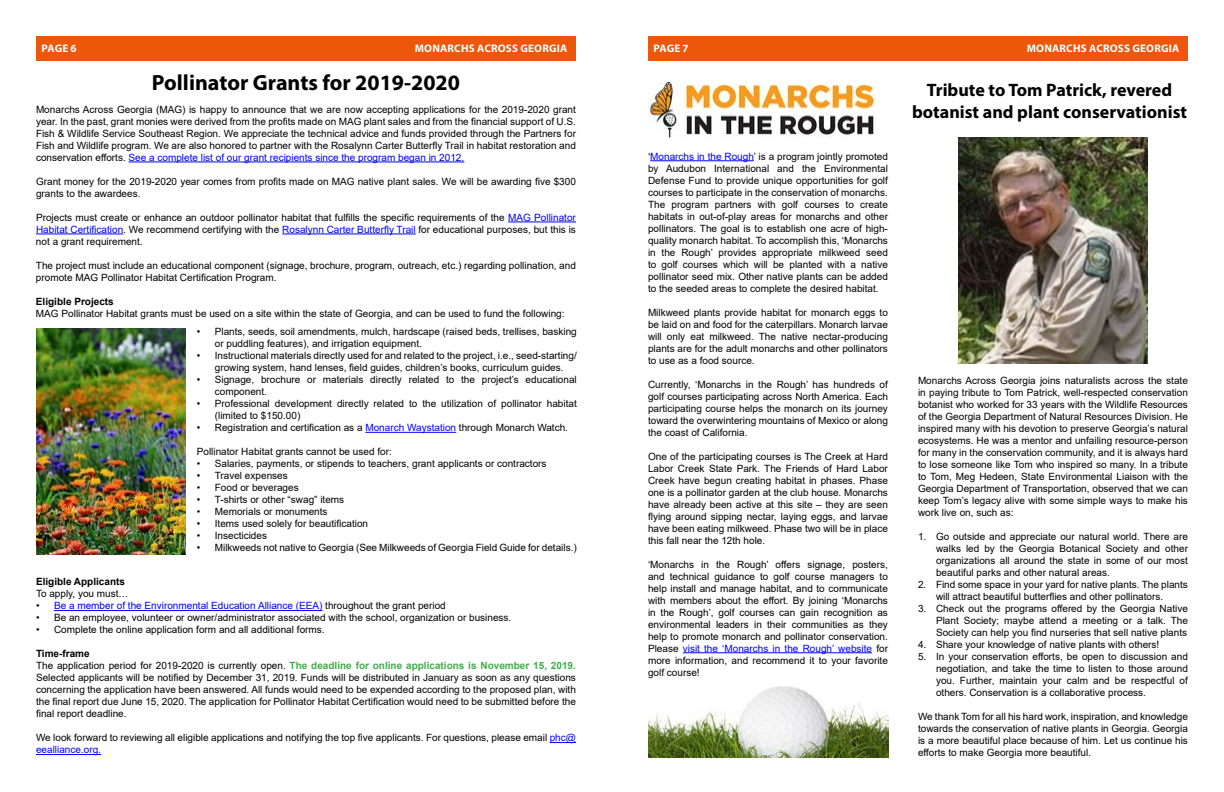
<style>
.page{position:relative;width:1224px;height:792px;background:#fff}
.page>*{position:absolute;margin:0;border:0;box-sizing:border-box;transform-origin:0 0}
.t1{font:700 22px "Myriad Pro";color:#000}
.t2{font:700 18px/22px "Myriad Pro";color:#000;text-align:center}
.t3{font:700 11px "Myriad Pro";letter-spacing:.02em;color:#fcfeff}
.t4{font:10px/12px "Arial";color:#000;text-align:justify}
.t5{font:10px "Arial";color:#00f}
.t6{font:700 10px "Arial";color:#000}
.s1{color:#00f}
.s2{color:#000}
.s3{font-weight:700}
.s4{font-weight:700;color:#41ad49}
</style>
<div class="page">
<hr style="left:129px;top:162px;width:335px;height:1px;background:#00f">
<hr style="left:508px;top:222px;width:68px;height:1px;background:#00f">
<hr style="left:36px;top:234px;width:87px;height:1px;background:#00f">
<hr style="left:282px;top:234px;width:134px;height:1px;background:#00f">
<img style="left:36px;top:328px;width:150px;height:227px">
<hr style="left:365px;top:432px;width:91px;height:1px;background:#00f">
<hr style="left:54px;top:610px;width:268px;height:1px;background:#00f">
<svg style="left:550px;top:742px;width:26px;height:1px"></svg>
<hr style="left:36px;top:754px;width:65px;height:1px;background:#00f">
<img style="left:648px;top:82px;width:228px;height:55px">
<img style="left:958px;top:137px;width:190px;height:227px">
<img style="left:648px;top:686px;width:241px;height:71px">
<hr style="left:650px;top:160px;width:104px;height:1px;background:#00f">
<hr style="left:683px;top:652px;width:189px;height:1px;background:#00f">
<div style="left:36px;top:36px;width:540px;height:25px;background:#ec570a"></div>
<div style="left:648px;top:36px;width:540px;height:25px;background:#ec570a"></div>
<p class="t3" style="left:42px;top:41px;width:37px">PAGE 6</p>
<p class="t3" style="left:415px;top:41px;width:154px">MONARCHS ACROSS GEORGIA</p>
<p class="t3" style="left:654px;top:41px;width:37px">PAGE 7</p>
<p class="t3" style="left:1027px;top:41px;width:154px">MONARCHS ACROSS GEORGIA</p>
<h1 class="t1" style="left:152px;top:68px;width:310px">Pollinator Grants for 2019-2020</h1>
<p class="t4" style="left:36px;top:103px;width:542px">Monarchs Across Georgia (MAG) is happy to announce that we are now accepting applications for the 2019-2020 grant year. In the past, grant monies were derived from the profits made on MAG plant sales and from the financial support of U.S.<br>Fish &amp; Wildlife Service Southeast Region. We appreciate the technical advice and funds provided through the Partners for Fish and Wildlife program. We are also honored to partner with the Rosalynn Carter Butterfly Trail in habitat restoration and conservation efforts. <span class="s1">See a complete list of our grant recipients since the program began in 2012.</span></p>
<p class="t4" style="left:36px;top:175px;width:541px">Grant money for the 2019-2020 year comes from profits made on MAG native plant sales. We will be awarding five $300 grants to the awardees.</p>
<p class="t4" style="left:36px;top:211px;width:542px">Projects must create or enhance an outdoor pollinator habitat that fulfills the specific requirements of the <span class="s1">MAG Pollinator Habitat Certification</span>. We recommend certifying with the <span class="s1">Rosalynn Carter Butterfly Trail</span> for educational purposes, but this is not a grant requirement.</p>
<p class="t4" style="left:36px;top:259px;width:541px">The project must include an educational component (signage, brochure, program, outreach, etc.) regarding pollination, and promote MAG Pollinator Habitat Certification Program.</p>
<p class="t6" style="left:36px;top:294px;width:79px">Eligible Projects</p>
<p class="t4" style="left:36px;top:307px;width:530px">MAG Pollinator Habitat grants must be used on a site within the state of Georgia, and can be used to fund the following:</p>
<p class="t4" style="left:215px;top:326px;width:364px;text-indent:-18px">• Plants, seeds, soil amendments, mulch, hardscape (raised beds, trellises, basking or puddling features), and irrigation equipment.</p>
<p class="t4" style="left:197px;top:350px;width:382px;text-align:center">• Instructional materials directly used for and related to the project, i.e., seed-starting/ growing system, hand lenses, field guides, children’s books, curriculum guides.</p>
<p class="t4" style="left:215px;top:374px;width:364px;text-indent:-18px">• Signage, brochure or materials directly related to the project’s educational component.</p>
<p class="t4" style="left:215px;top:398px;width:364px;text-indent:-18px">• Professional development directly related to the utilization of pollinator habitat (limited to $150.00)</p>
<p class="t4" style="left:197px;top:422px;width:373px">• Registration and certification as a <span class="s1">Monarch Waystation</span> through Monarch Watch.</p>
<p class="t4" style="left:197px;top:446px;width:197px">Pollinator Habitat grants cannot be used for:</p>
<p class="t4" style="left:197px;top:458px;width:351px">• Salaries, payments, or stipends to teachers, grant applicants or contractors</p>
<p class="t4" style="left:197px;top:470px;width:92px">• Travel expenses</p>
<p class="t4" style="left:197px;top:482px;width:103px">• Food or beverages</p>
<p class="t4" style="left:197px;top:494px;width:149px">• T-shirts or other “swag” items</p>
<p class="t4" style="left:197px;top:506px;width:132px">• Memorials or monuments</p>
<p class="t4" style="left:197px;top:518px;width:173px">• Items used solely for beautification</p>
<p class="t4" style="left:197px;top:530px;width:72px">• Insecticides</p>
<p class="t4" style="left:197px;top:542px;width:382px">• Milkweeds not native to Georgia (See Milkweeds of Georgia Field Guide for details.)</p>
<p class="t6" style="left:36px;top:575px;width:91px">Eligible Applicants</p>
<p class="t4" style="left:36px;top:588px;width:94px">To apply, you must…</p>
<p class="t5" style="left:36px;top:599px;width:411px"><span class="s2">•</span> Be a member of the Environmental Education Alliance (EEA) <span class="s2">throughout the grant period</span></p>
<p class="t4" style="left:36px;top:612px;width:477px">• Be an employee, volunteer or owner/administrator associated with the school, organization or business.</p>
<p class="t4" style="left:36px;top:624px;width:290px">• Complete the online application form and all additional forms.</p>
<p class="t4" style="left:36px;top:648px;width:541px;text-align:left"><span class="s3">Time-frame<br></span>The application period for 2019-2020 is currently open. <span class="s4">The deadline for online applications is November 15, 2019.<br></span>Selected applicants will be notified by December 31, 2019. Funds will be distributed in January as soon as any questions concerning the application have been answered. All funds would need to be expended according to the proposed plan, with the final report due June 15, 2020. The application for Pollinator Habitat Certification would need to be submitted before the final report deadline.</p>
<p class="t4" style="left:36px;top:732px;width:541px">We look forward to reviewing all eligible applications and notifying the top five applicants. For questions, please email <span class="s1">phc@ eealliance.org.</span></p>
<p class="t4" style="left:648px;top:150px;width:241px">‘<span class="s1">Monarchs in the Rough</span>’ is a program jointly promoted by Audubon International and the Environmental Defense Fund to provide unique opportunities for golf courses to participate in the conservation of monarchs.<br>The program partners with golf courses to create habitats in out-of-play areas for monarchs and other pollinators. The goal is to establish one acre of high&shy;quality monarch habitat. To accomplish this, ‘Monarchs in the Rough’ provides appropriate milkweed seed to golf courses which will be planted with a native pollinator seed mix. Other native plants can be added to the seeded areas to complete the desired habitat.</p>
<p class="t4" style="left:648px;top:306px;width:241px">Milkweed plants provide habitat for monarch eggs to be laid on and food for the caterpillars. Monarch larvae will only eat milkweed. The native nectar-producing plants are for the adult monarchs and other pollinators to use as a food source.</p>
<p class="t4" style="left:648px;top:378px;width:241px">Currently, ‘Monarchs in the Rough’ has hundreds of golf courses participating across North America. Each participating course helps the monarch on its journey toward the overwintering mountains of Mexico or along the coast of California.</p>
<p class="t4" style="left:648px;top:450px;width:241px">One of the participating courses is The Creek at Hard Labor Creek State Park. The Friends of Hard Labor Creek have begun creating habitat in phases. Phase one is a pollinator garden at the club house. Monarchs have already been active at this site – they are seen flying around sipping nectar, laying eggs, and larvae have been eating milkweed. Phase two will be in place this fall near the 12th hole.</p>
<p class="t4" style="left:648px;top:558px;width:242px">‘Monarchs in the Rough’ offers signage, posters, and technical guidance to golf course managers to help install and manage habitat, and to communicate with members about the effort. By joining ‘Monarchs in the Rough’, golf courses can gain recognition as environmental leaders in their communities as they help to promote monarch and pollinator conservation.<br>Please <span class="s1">visit the ‘Monarchs in the Rough’ website</span> for more information, and recommend it to your favorite golf course!</p>
<h2 class="t2" style="left:912px;top:78px;width:277px">Tribute to Tom Patrick, revered botanist and plant conservationist</h2>
<p class="t4" style="left:918px;top:375px;width:271px">Monarchs Across Georgia joins naturalists across the state in paying tribute to Tom Patrick, well-respected conservation botanist who worked for 33 years with the Wildlife Resources of the Georgia Department of Natural Resources Division. He inspired many with his devotion to preserve Georgia’s natural ecosystems. He was a mentor and unfailing resource-person for many in the conservation community, and it is always hard to lose someone like Tom who inspired so many. In a tribute to Tom, Meg Hedeen, State Environmental Liaison with the Georgia Department of Transportation, observed that we can keep Tom’s legacy alive with some simple ways to make his work live on, such as:</p>
<p class="t4" style="left:936px;top:531px;width:253px;text-indent:-18px">1. Go outside and appreciate our natural world. There are walks led by the Georgia Botanical Society and other organizations all around the state in some of our most beautiful parks and other natural areas.</p>
<p class="t4" style="left:936px;top:579px;width:253px;text-indent:-18px">2. Find some space in your yard for native plants. The plants will attract beautiful butterflies and other pollinators.</p>
<p class="t4" style="left:936px;top:603px;width:253px;text-indent:-18px">3. Check out the programs offered by the Georgia Native Plant Society; maybe attend a meeting or a talk. The Society can help you find nurseries that sell native plants</p>
<p class="t4" style="left:918px;top:639px;width:243px">4. Share your knowledge of native plants with others!</p>
<p class="t4" style="left:936px;top:651px;width:253px;text-indent:-18px">5. In your conservation efforts, be open to discussion and negotiation, and take the time to listen to those around you. Further, maintain your calm and be respectful of others. Conservation is a collaborative process.</p>
<p class="t4" style="left:918px;top:711px;width:271px">We thank Tom for all his hard work, inspiration, and knowledge towards the conservation of native plants in Georgia. Georgia is a more beautiful place because of him. Let us continue his efforts to make Georgia more beautiful.</p>
</div>
